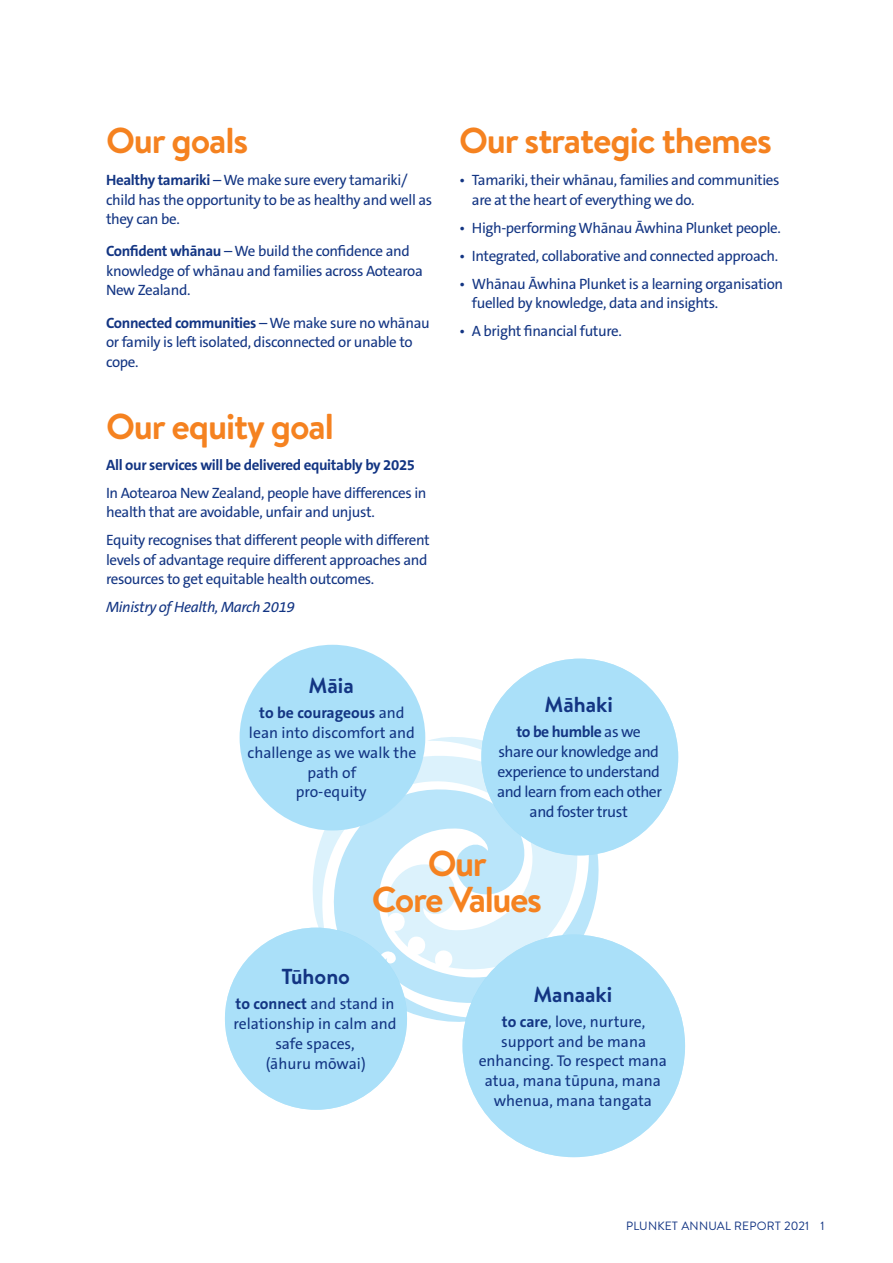
<style>
.page{position:relative;width:893px;height:1263px;background:#fff}
.page>*{position:absolute;margin:0;border:0;box-sizing:border-box;transform-origin:0 0}
.heading_1{font:700 36px "Brandon Text";letter-spacing:-.03em;color:#f58220}
.heading_2{font:700 36px/36px "Brandon Text";letter-spacing:-.04em;color:#f58220;text-align:center}
.MAIN{font:700 21.6px "Brandon Text";color:#133583}
.MAIN-2{font:15.6px/19.8px "The Sans C5";color:#133583;text-align:center}
.MAIN-3{font:15.6px/19.8px "The Sans C5";letter-spacing:-.03em;color:#133583;text-align:center}
.MAIN-4{font:15px/19.5px "The Sans C5";letter-spacing:-.025em;color:#133583}
.heading_3{font:15px/19.5px "The Sans C5";letter-spacing:-.025em;color:#133583}
.heading_3-2{font:700 15px "The Sans C5";letter-spacing:-.025em;color:#133583}
.MAIN-5{font:italic 15px "The Sans C5";letter-spacing:-.025em;color:#133583}
.t1{font:12px "Brandon Text";letter-spacing:.02em;color:#133583}
.s1{font-weight:700}
</style>
<div class="page">
<svg style="left:396px;top:849px;width:219px;height:177px"></svg>
<svg style="left:296px;top:733px;width:295px;height:243px"></svg>
<div style="left:463px;top:935px;width:222px;height:222px;background:#aae0f9;border-radius:50%"></div>
<div style="left:481px;top:659px;width:197px;height:196px;background:#aae0f9;border-radius:50%"></div>
<div style="left:225px;top:928px;width:182px;height:182px;background:#aae0f9;border-radius:50%"></div>
<div style="left:240px;top:645px;width:185px;height:185px;background:#aae0f9;border-radius:50%"></div>
<p class="heading_1" style="left:106px;top:115px;width:144px">Our goals</p>
<p class="heading_3" style="left:106px;top:170px;width:328px"><span class="s1">Healthy tamariki</span> – We make sure every tamariki/ child has the opportunity to be as healthy and well as they can be.</p>
<p class="heading_3" style="left:106px;top:242px;width:318px"><span class="s1">Confident whānau</span> – We build the confidence and knowledge of whānau and families across Aotearoa<br>New Zealand.</p>
<p class="heading_3" style="left:106px;top:313px;width:325px"><span class="s1">Connected communities</span> – We make sure no whānau or family is left isolated, disconnected or unable to cope.</p>
<p class="heading_1" style="left:106px;top:401px;width:229px">Our equity goal</p>
<p class="heading_3-2" style="left:106px;top:455px;width:311px">All our services will be delivered equitably by 2025</p>
<p class="MAIN-4" style="left:106px;top:483px;width:322px">In Aotearoa New Zealand, people have differences in health that are avoidable, unfair and unjust.</p>
<p class="MAIN-4" style="left:106px;top:531px;width:325px">Equity recognises that different people with different levels of advantage require different approaches and resources to get equitable health outcomes.</p>
<p class="MAIN-5" style="left:106px;top:598px;width:190px">Ministry of Health, March 2019</p>
<p class="MAIN" style="left:309px;top:670px;width:47px">Māia</p>
<p class="MAIN-2" style="left:248px;top:703px;width:170px"><span class="s1">to be courageous</span> and lean into discomfort and challenge as we walk the path of<br>pro-equity</p>
<p class="heading_1" style="left:459px;top:115px;width:314px">Our strategic themes</p>
<p class="MAIN-4" style="left:472px;top:170px;width:309px;text-indent:-13px">• Tamariki, their whānau, families and communities are at the heart of everything we do.</p>
<p class="MAIN-4" style="left:459px;top:218px;width:323px">• High-performing Whānau Āwhina Plunket people.</p>
<p class="MAIN-4" style="left:459px;top:246px;width:321px">• Integrated, collaborative and connected approach.</p>
<p class="MAIN-4" style="left:472px;top:274px;width:313px;text-indent:-13px">• Whānau Āwhina Plunket is a learning organisation fuelled by knowledge, data and insights.</p>
<p class="MAIN-4" style="left:459px;top:321px;width:164px">• A bright financial future.</p>
<p class="MAIN" style="left:545px;top:690px;width:70px">Māhaki</p>
<p class="MAIN-3" style="left:497px;top:722px;width:166px"><span class="s1">to be humble</span> as we<br>share our knowledge and experience to understand and learn from each other and foster trust</p>
<p class="heading_2" style="left:372px;top:845px;width:172px">Our<br>Core Values</p>
<p class="MAIN" style="left:281px;top:962px;width:70px">Tūhono</p>
<p class="MAIN-2" style="left:233px;top:994px;width:165px"><span class="s1">to connect</span> and stand in relationship in calm and safe spaces,<br>(āhuru mōwai)</p>
<p class="MAIN" style="left:533px;top:979px;width:80px">Manaaki</p>
<p class="MAIN-2" style="left:479px;top:1012px;width:190px"><span class="s1">to care</span>, love, nurture, support and be mana enhancing. To respect mana atua, mana tūpuna, mana whenua, mana tangata</p>
<p class="t1" style="left:626px;top:1218px;width:200px">PLUNKET ANNUAL REPORT 2021 1</p>
</div>
